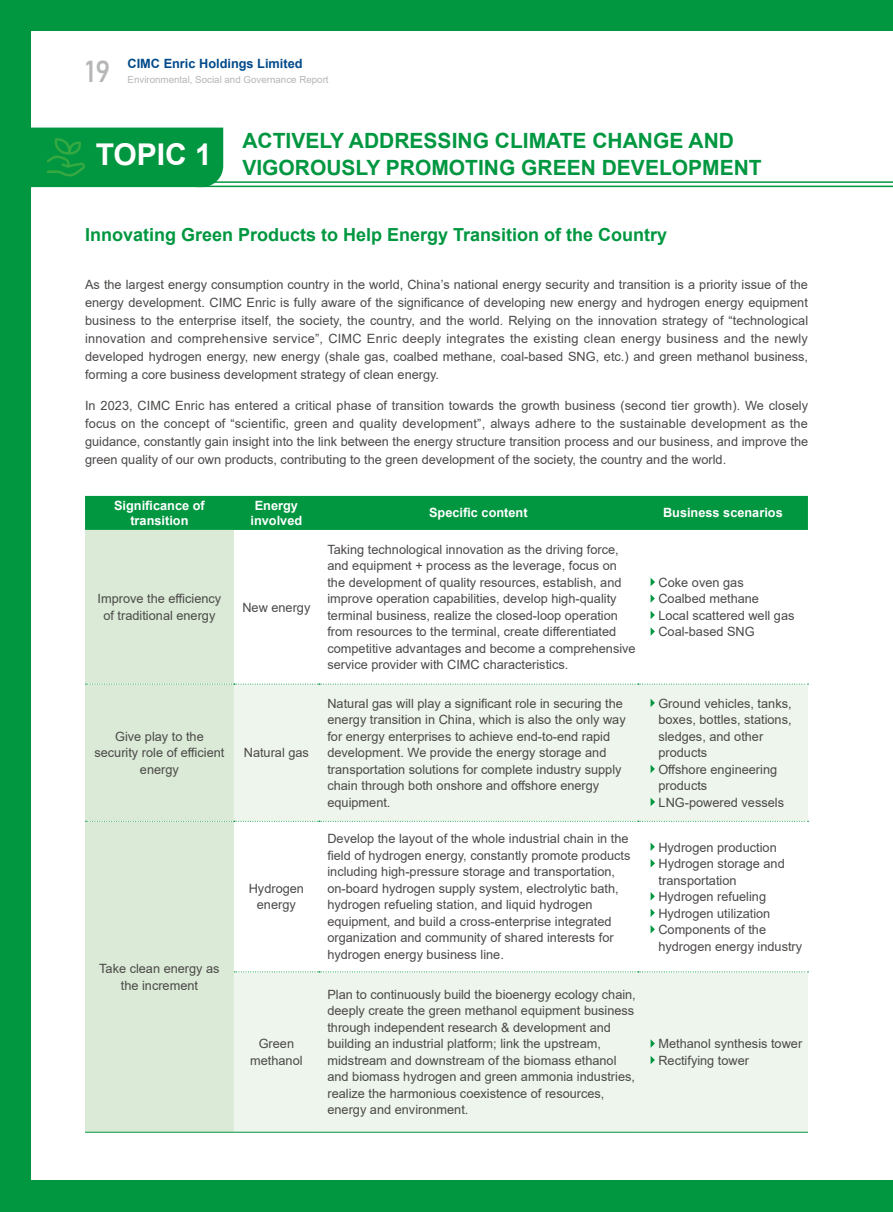
<style>
.page{position:relative;width:893px;height:1212px;background:#009740}
.page>*{position:absolute;margin:0;border:0;box-sizing:border-box;transform-origin:0 0}
.t1{font:700 30px "Arial";color:#fff}
.t2{font:30px "Bahnschrift";color:#b5b6b6}
.t3{font:700 21px/27px "Arial";color:#009740}
.t4{font:700 18px "Arial";color:#009740}
.t5{font:12.75px/16.5px "Arial";color:#4c4948}
.t6{font:700 12.75px/15px "Arial";color:#fff;text-align:center}
.t7{font:700 12.75px "Arial";color:#024a8a}
.t8{font:9.75px "Arial";color:#b5b6b6}
</style>
<div class="page">
<div style="left:32px;top:32px;width:861px;height:1148px;background:#fff"></div>
<div style="left:32px;top:128px;width:191px;height:59px;background:#009740"></div>
<hr style="left:196px;top:186px;width:697px;height:1px;background:#009740">
<hr style="left:196px;top:181px;width:697px;height:2px;background:#009740">
<div style="left:85px;top:496px;width:723px;height:34px;background:#009740"></div>
<div style="left:85px;top:530px;width:149px;height:602px;background:#daead7"></div>
<svg style="left:234px;top:685px;width:574px;height:447px;fill:#edf5ec"></svg>
<hr style="left:234px;top:1132px;width:85px;height:1px;background:#009740">
<hr style="left:319px;top:1132px;width:319px;height:1px;background:#009740">
<hr style="left:638px;top:1132px;width:170px;height:1px;background:#009740">
<svg style="left:85px;top:684px;width:723px;height:1px"></svg>
<hr style="left:85px;top:1132px;width:149px;height:1px;background:#009740">
<svg style="left:85px;top:821px;width:723px;height:1px"></svg>
<svg style="left:234px;top:971px;width:574px;height:1px"></svg>
<svg style="left:651px;top:578px;width:4px;height:8px"></svg>
<svg style="left:651px;top:594px;width:4px;height:9px"></svg>
<svg style="left:651px;top:611px;width:4px;height:8px"></svg>
<svg style="left:651px;top:627px;width:4px;height:9px"></svg>
<svg style="left:651px;top:699px;width:4px;height:8px"></svg>
<svg style="left:651px;top:765px;width:4px;height:8px"></svg>
<svg style="left:651px;top:798px;width:4px;height:8px"></svg>
<svg style="left:651px;top:842px;width:4px;height:9px"></svg>
<svg style="left:651px;top:859px;width:4px;height:8px"></svg>
<svg style="left:651px;top:892px;width:4px;height:8px"></svg>
<svg style="left:651px;top:908px;width:4px;height:9px"></svg>
<svg style="left:651px;top:925px;width:4px;height:8px"></svg>
<svg style="left:651px;top:1039px;width:4px;height:9px"></svg>
<svg style="left:651px;top:1056px;width:4px;height:8px"></svg>
<h1 class="t2" style="left:85px;top:49px;width:27px">19</h1>
<p class="t7" style="left:128px;top:55px;width:176px">CIMC Enric Holdings Limited</p>
<p class="t8" style="left:128px;top:73px;width:203px">Environmental, Social and Governance Report</p>
<h1 class="t1" style="left:96px;top:133px;width:118px">TOPIC 1</h1>
<h2 class="t3" style="left:242px;top:127px;width:521px">ACTIVELY ADDRESSING CLIMATE CHANGE AND<br>VIGOROUSLY PROMOTING GREEN DEVELOPMENT</h2>
<h3 class="t4" style="left:85px;top:222px;width:584px">Innovating Green Products to Help Energy Transition of the Country</h3>
<p class="t5" style="left:85px;top:276px;width:725px;line-height:18px;text-align:justify">As the largest energy consumption country in the world, China’s national energy security and transition is a priority issue of the energy development. CIMC Enric is fully aware of the significance of developing new energy and hydrogen energy equipment business to the enterprise itself, the society, the country, and the world. Relying on the innovation strategy of “technological innovation and comprehensive service”, CIMC Enric deeply integrates the existing clean energy business and the newly developed hydrogen energy, new energy (shale gas, coalbed methane, coal-based SNG, etc.) and green methanol business, forming a core business development strategy of clean energy.</p>
<p class="t5" style="left:85px;top:396px;width:725px;line-height:18px;text-align:justify">In 2023, CIMC Enric has entered a critical phase of transition towards the growth business (second tier growth). We closely focus on the concept of “scientific, green and quality development”, always adhere to the sustainable development as the guidance, constantly gain insight into the link between the energy structure transition process and our business, and improve the green quality of our own products, contributing to the green development of the society, the country and the world.</p>
<p class="t6" style="left:114px;top:498px;width:92px">Significance of transition</p>
<p class="t6" style="left:251px;top:498px;width:53px">Energy involved</p>
<p class="t6" style="left:429px;top:506px;width:100px">Specific content</p>
<p class="t6" style="left:663px;top:506px;width:121px">Business scenarios</p>
<p class="t5" style="left:98px;top:590px;width:125px;text-align:center">Improve the efficiency of traditional energy</p>
<p class="t5" style="left:242px;top:599px;width:70px">New energy</p>
<p class="t5" style="left:94px;top:728px;width:132px;text-align:center">Give play to the security role of efficient energy</p>
<p class="t5" style="left:244px;top:744px;width:67px">Natural gas</p>
<p class="t5" style="left:99px;top:960px;width:122px;text-align:center">Take clean energy as the increment</p>
<p class="t5" style="left:249px;top:880px;width:57px;text-align:center">Hydrogen energy</p>
<p class="t5" style="left:250px;top:1035px;width:54px;text-align:center">Green methanol</p>
<p class="t5" style="left:327px;top:541px;width:310px">Taking technological innovation as the driving force, and equipment + process as the leverage, focus on the development of quality resources, establish, and improve operation capabilities, develop high-quality terminal business, realize the closed-loop operation from resources to the terminal, create differentiated competitive advantages and become a comprehensive service provider with CIMC characteristics.</p>
<p class="t5" style="left:658px;top:574px;width:138px">Coke oven gas<br>Coalbed methane<br>Local scattered well gas<br>Coal-based SNG</p>
<p class="t5" style="left:327px;top:695px;width:300px">Natural gas will play a significant role in securing the energy transition in China, which is also the only way for energy enterprises to achieve end-to-end rapid development. We provide the energy storage and transportation solutions for complete industry supply chain through both onshore and offshore energy equipment.</p>
<p class="t5" style="left:658px;top:695px;width:135px">Ground vehicles, tanks, boxes, bottles, stations, sledges, and other products<br>Offshore engineering products<br>LNG-powered vessels</p>
<p class="t5" style="left:327px;top:830px;width:305px">Develop the layout of the whole industrial chain in the field of hydrogen energy, constantly promote products including high-pressure storage and transportation, on-board hydrogen supply system, electrolytic bath, hydrogen refueling station, and liquid hydrogen equipment, and build a cross-enterprise integrated organization and community of shared interests for hydrogen energy business line.</p>
<p class="t5" style="left:658px;top:839px;width:145px">Hydrogen production<br>Hydrogen storage and transportation<br>Hydrogen refueling<br>Hydrogen utilization<br>Components of the hydrogen energy industry</p>
<p class="t5" style="left:327px;top:986px;width:310px">Plan to continuously build the bioenergy ecology chain, deeply create the green methanol equipment business through independent research &amp; development and building an industrial platform; link the upstream, midstream and downstream of the biomass ethanol and biomass hydrogen and green ammonia industries, realize the harmonious coexistence of resources, energy and environment.</p>
<p class="t5" style="left:658px;top:1035px;width:145px">Methanol synthesis tower<br>Rectifying tower</p>
</div>
